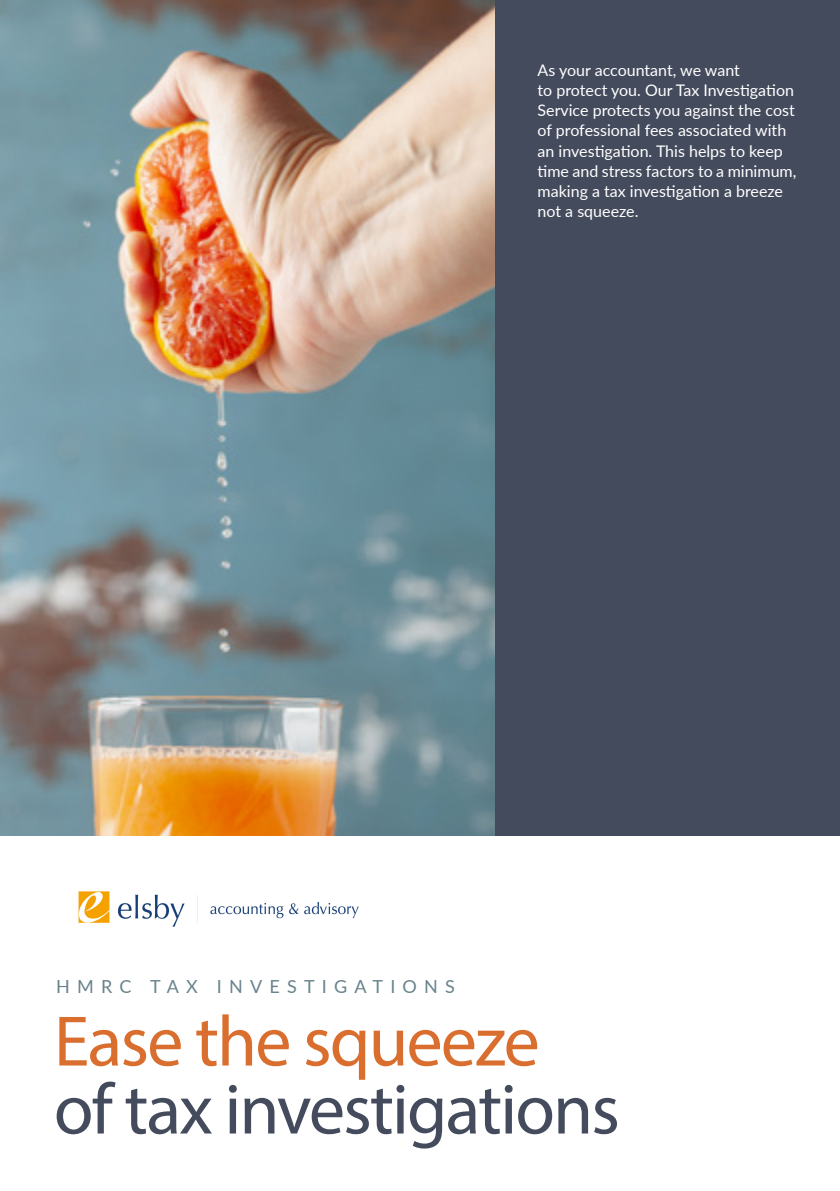
<style>
.page{position:relative;width:840px;height:1191px;background:#fff}
.page>*{position:absolute;margin:0;border:0;box-sizing:border-box;transform-origin:0 0}
.t1{font:72px "Myriad Pro";letter-spacing:-.025em;color:#444b5d}
.t2{font:72px "Myriad Pro";letter-spacing:-.025em;color:#d96e2e}
.t3{font:18px "Lato";letter-spacing:.4em;color:#68838c}
.t4{font:16px/20px "Lato";color:#fff}
</style>
<div class="page">
<img style="left:0;top:0;width:495px;height:835px">
<div style="left:495px;top:0;width:344px;height:835px;background:#444b5d"></div>
<img style="left:78px;top:891px;width:281px;height:36px">
<p class="t4" style="left:537px;top:60px;width:260px">As your accountant, we want<br>to protect you. Our Tax Investigation<br>Service protects you against the cost of professional fees associated with an investigation. This helps to keep time and stress factors to a minimum, making a tax investigation a breeze not a squeeze.</p>
<p class="t3" style="left:56px;top:973px;width:400px">HMRC TAX INVESTIGATIONS</p>
<h1 class="t2" style="left:54px;top:997px;width:487px">Ease the squeeze</h1>
<h1 class="t1" style="left:54px;top:1065px;width:567px">of tax investigations</h1>
</div>
